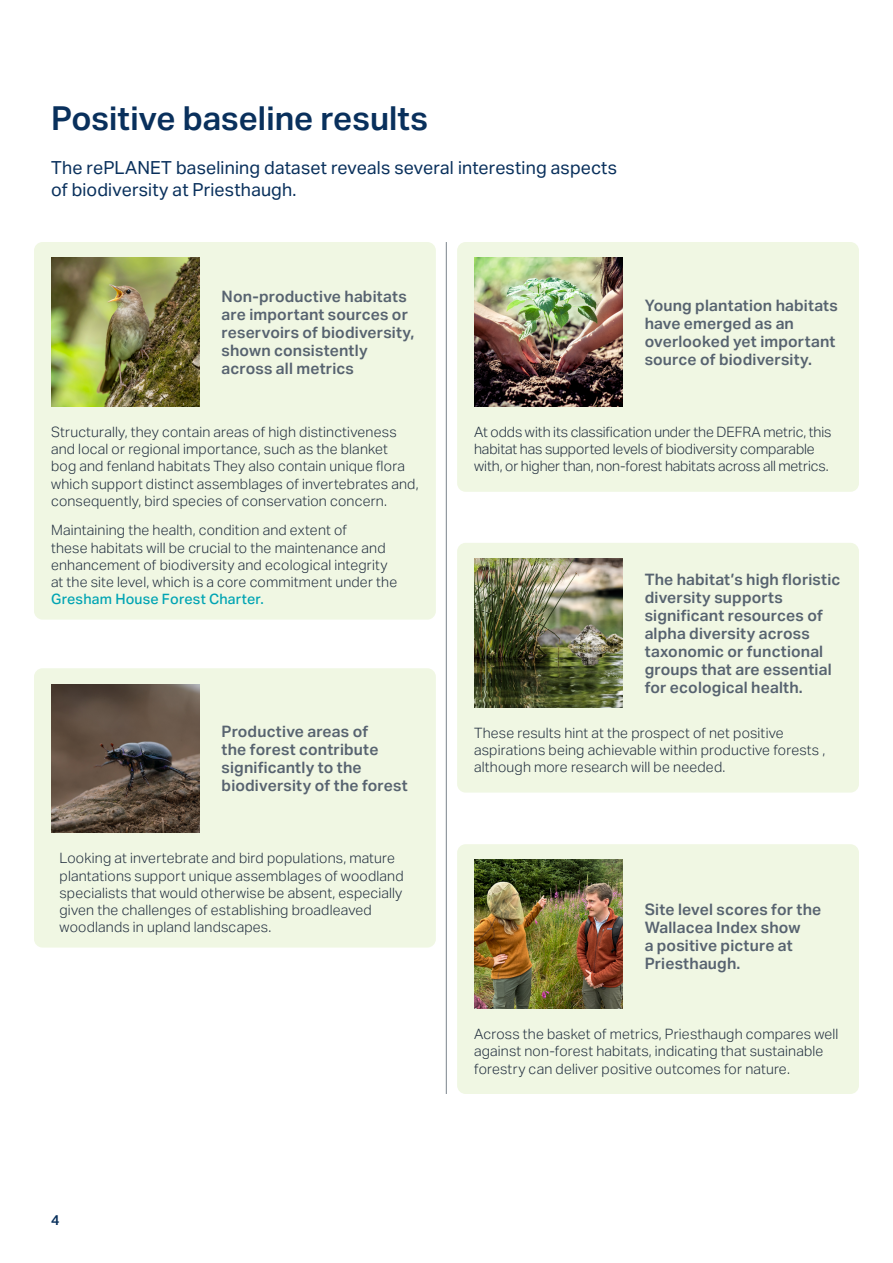
<style>
.page{position:relative;width:893px;height:1263px;background:#fff}
.page>*{position:absolute;margin:0;border:0;box-sizing:border-box;transform-origin:0 0}
.t1{font:600 33px "Aktiv Grotesk";color:#09305c}
.t2{font:18px/22.5px "Aktiv Grotesk";letter-spacing:.005em;color:#09305c}
.t3{font:600 15.75px/18px "Aktiv Grotesk";letter-spacing:.01em;color:#576370}
.t4{font:300 14.25px/17.1px "Aktiv Grotesk";letter-spacing:.01em;color:#233040}
.t5{font:300 14.25px/17.1px "Aktiv Grotesk";letter-spacing:-.01em;color:#233040}
.t6{font:500 14.25px "Aktiv Grotesk";letter-spacing:.015em;color:#00a4b3}
.t7{font:600 14.25px "Aktiv Grotesk";color:#09305c}
</style>
<div class="page">
<hr style="left:446px;top:242px;width:1px;height:852px;background:#7b838c">
<div style="left:34px;top:668px;width:402px;height:279px;background:#f0f7e3;border-radius:9px"></div>
<img style="left:51px;top:684px;width:149px;height:149px">
<div style="left:34px;top:242px;width:402px;height:378px;background:#f0f7e3;border-radius:9px"></div>
<img style="left:51px;top:258px;width:149px;height:149px">
<div style="left:457px;top:242px;width:402px;height:250px;background:#f0f7e3;border-radius:9px"></div>
<img style="left:474px;top:258px;width:149px;height:149px">
<div style="left:457px;top:543px;width:402px;height:249px;background:#f0f7e3;border-radius:9px"></div>
<img style="left:474px;top:559px;width:149px;height:148px">
<div style="left:457px;top:844px;width:402px;height:250px;background:#f0f7e3;border-radius:9px"></div>
<img style="left:474px;top:860px;width:149px;height:149px">
<h1 class="t1" style="left:51px;top:99px;width:378px">Positive baseline results</h1>
<p class="t2" style="left:51px;top:156px;width:568px">The rePLANET baselining dataset reveals several interesting aspects of biodiversity at Priesthaugh.</p>
<p class="t3" style="left:222px;top:287px;width:194px">Non-productive habitats are important sources or reservoirs of biodiversity, shown consistently across all metrics</p>
<p class="t3" style="left:645px;top:296px;width:195px">Young plantation habitats have emerged as an overlooked yet important source of biodiversity.</p>
<p class="t4" style="left:51px;top:424px;width:369px">Structurally, they contain areas of high distinctiveness and local or regional importance, such as the blanket<br>bog and fenland habitats They also contain unique flora which support distinct assemblages of invertebrates and, consequently, bird species of conservation concern.</p>
<p class="t4" style="left:51px;top:522px;width:348px">Maintaining the health, condition and extent of<br>these habitats will be crucial to the maintenance and enhancement of biodiversity and ecological integrity at the site level, which is a core commitment under the</p>
<p class="t6" style="left:51px;top:591px;width:214px">Gresham House Forest Charter.</p>
<p class="t3" style="left:222px;top:723px;width:188px">Productive areas of<br>the forest contribute significantly to the biodiversity of the forest</p>
<p class="t4" style="left:60px;top:850px;width:346px">Looking at invertebrate and bird populations, mature plantations support unique assemblages of woodland specialists that would otherwise be absent, especially given the challenges of establishing broadleaved woodlands in upland landscapes.</p>
<p class="t7" style="left:51px;top:1211px;width:10px">4</p>
<p class="t5" style="left:474px;top:424px;width:359px">At odds with its classification under the DEFRA metric, this habitat has supported levels of biodiversity comparable with, or higher than, non-forest habitats across all metrics.</p>
<p class="t3" style="left:645px;top:570px;width:197px">The habitat’s high floristic diversity supports significant resources of alpha diversity across taxonomic or functional groups that are essential for ecological health.</p>
<p class="t4" style="left:474px;top:724px;width:353px">These results hint at the prospect of net positive aspirations being achievable within productive forests , although more research will be needed.</p>
<p class="t3" style="left:645px;top:901px;width:178px">Site level scores for the<br>Wallacea Index show<br>a positive picture at<br>Priesthaugh.</p>
<p class="t4" style="left:474px;top:1026px;width:366px">Across the basket of metrics, Priesthaugh compares well against non-forest habitats, indicating that sustainable forestry can deliver positive outcomes for nature.</p>
</div>
